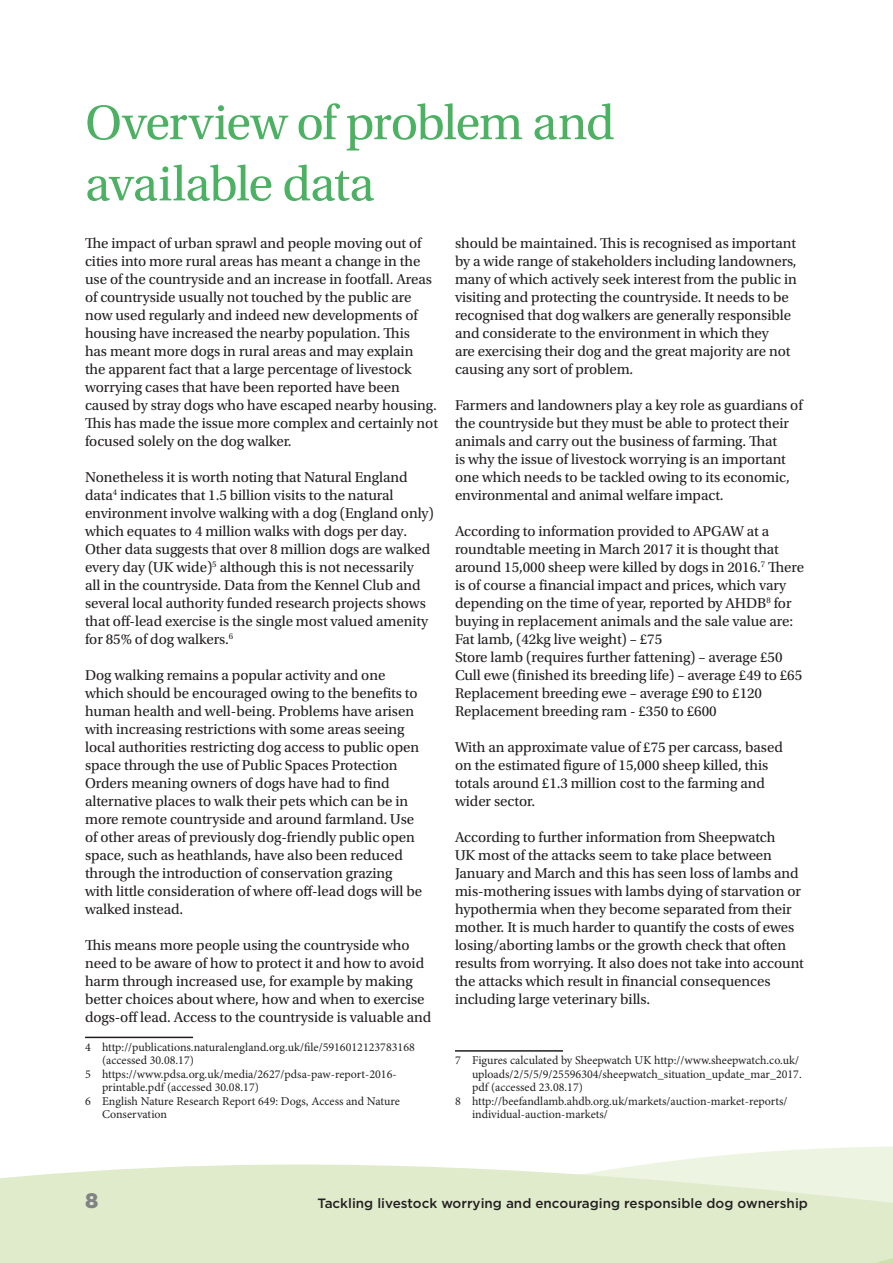
<style>
.page{position:relative;width:893px;height:1263px;background:#fff}
.page>*{position:absolute;margin:0;border:0;box-sizing:border-box;transform-origin:0 0}
.t1{font:51px/61.2px "Utopia Std";letter-spacing:-.025em;color:#4db164}
.t2{font:900 21px "Gotham";color:#808285}
.t3{font:15px/18px "Utopia Std";letter-spacing:-.005em;color:#231f20}
.t4{font:500 13.5px "Gotham";color:#231f20}
.t5{font:12px "Minion Pro";color:#231f20}
</style>
<div class="page">
<svg style="left:0;top:1153px;width:744px;height:110px;background:#e4edd3"></svg>
<svg style="left:744px;top:1146px;width:149px;height:117px;background:#e6efd5"></svg>
<hr style="left:85px;top:1037px;width:108px;height:1px;background:#231f20">
<hr style="left:455px;top:1050px;width:108px;height:2px;background:#231f20">
<h1 class="t1" style="left:85px;top:93px;width:531px">Overview of problem and available data</h1>
<p class="t3" style="left:85px;top:235px;width:354px">The impact of urban sprawl and people moving out of cities into more rural areas has meant a change in the use of the countryside and an increase in footfall. Areas of countryside usually not touched by the public are now used regularly and indeed new developments of housing have increased the nearby population. This<br>has meant more dogs in rural areas and may explain<br>the apparent fact that a large percentage of livestock worrying cases that have been reported have been caused by stray dogs who have escaped nearby housing.<br>This has made the issue more complex and certainly not focused solely on the dog walker.</p>
<p class="t3" style="left:85px;top:469px;width:350px">Nonetheless it is worth noting that Natural England data<sup>4</sup> indicates that 1.5 billion visits to the natural environment involve walking with a dog (England only) which equates to 4 million walks with dogs per day.<br>Other data suggests that over 8 million dogs are walked every day (UK wide)<sup>5</sup> although this is not necessarily<br>all in the countryside. Data from the Kennel Club and several local authority funded research projects shows that off-lead exercise is the single most valued amenity for 85% of dog walkers.<sup>6</sup></p>
<p class="t3" style="left:85px;top:667px;width:339px">Dog walking remains a popular activity and one which should be encouraged owing to the benefits to human health and well-being. Problems have arisen with increasing restrictions with some areas seeing local authorities restricting dog access to public open space through the use of Public Spaces Protection Orders meaning owners of dogs have had to find alternative places to walk their pets which can be in more remote countryside and around farmland. Use of other areas of previously dog-friendly public open space, such as heathlands, have also been reduced through the introduction of conservation grazing with little consideration of where off-lead dogs will be walked instead.</p>
<p class="t3" style="left:85px;top:937px;width:348px">This means more people using the countryside who need to be aware of how to protect it and how to avoid harm through increased use, for example by making better choices about where, how and when to exercise dogs-off lead. Access to the countryside is valuable and</p>
<p class="t5" style="left:85px;top:1039px;width:331px">4 http://publications.naturalengland.org.uk/file/5916012123783168</p>
<p class="t5" style="left:102px;top:1052px;width:93px">(accessed 30.08.17)</p>
<p class="t5" style="left:85px;top:1066px;width:313px">5 https://www.pdsa.org.uk/media/2627/pdsa-paw-report-2016-</p>
<p class="t5" style="left:102px;top:1079px;width:158px">printable.pdf (accessed 30.08.17)</p>
<p class="t5" style="left:85px;top:1093px;width:316px">6 English Nature Research Report 649: Dogs, Access and Nature</p>
<p class="t5" style="left:102px;top:1106px;width:67px">Conservation</p>
<p class="t3" style="left:455px;top:235px;width:343px">should be maintained. This is recognised as important by a wide range of stakeholders including landowners, many of which actively seek interest from the public in visiting and protecting the countryside. It needs to be recognised that dog walkers are generally responsible and considerate to the environment in which they<br>are exercising their dog and the great majority are not causing any sort of problem.</p>
<p class="t3" style="left:455px;top:397px;width:349px">Farmers and landowners play a key role as guardians of the countryside but they must be able to protect their animals and carry out the business of farming. That<br>is why the issue of livestock worrying is an important one which needs to be tackled owing to its economic, environmental and animal welfare impact.</p>
<p class="t3" style="left:455px;top:523px;width:351px">According to information provided to APGAW at a roundtable meeting in March 2017 it is thought that around 15,000 sheep were killed by dogs in 2016.<sup>7</sup> There is of course a financial impact and prices, which vary depending on the time of year, reported by AHDB<sup>8</sup> for buying in replacement animals and the sale value are:<br>Fat lamb, (42kg live weight) – £75<br>Store lamb (requires further fattening) – average £50<br>Cull ewe (finished its breeding life) – average £49 to £65<br>Replacement breeding ewe – average £90 to £120<br>Replacement breeding ram - £350 to £600</p>
<p class="t3" style="left:455px;top:739px;width:329px">With an approximate value of £75 per carcass, based on the estimated figure of 15,000 sheep killed, this totals around £1.3 million cost to the farming and wider sector.</p>
<p class="t3" style="left:455px;top:829px;width:350px">According to further information from Sheepwatch<br>UK most of the attacks seem to take place between January and March and this has seen loss of lambs and mis-mothering issues with lambs dying of starvation or hypothermia when they become separated from their mother. It is much harder to quantify the costs of ewes losing/aborting lambs or the growth check that often results from worrying. It also does not take into account the attacks which result in financial consequences including large veterinary bills.</p>
<p class="t5" style="left:455px;top:1052px;width:346px">7 Figures calculated by Sheepwatch UK http://www.sheepwatch.co.uk/</p>
<p class="t5" style="left:472px;top:1066px;width:331px">uploads/2/5/5/9/25596304/sheepwatch_situation_update_mar_2017.</p>
<p class="t5" style="left:472px;top:1079px;width:112px">pdf (accessed 23.08.17)</p>
<p class="t5" style="left:455px;top:1093px;width:334px">8 http://beefandlamb.ahdb.org.uk/markets/auction-market-reports/</p>
<p class="t5" style="left:472px;top:1106px;width:137px">individual-auction-markets/</p>
<h2 class="t2" style="left:85px;top:1185px;width:15px">8</h2>
<p class="t4" style="left:317px;top:1194px;width:492px">Tackling livestock worrying and encouraging responsible dog ownership</p>
</div>
